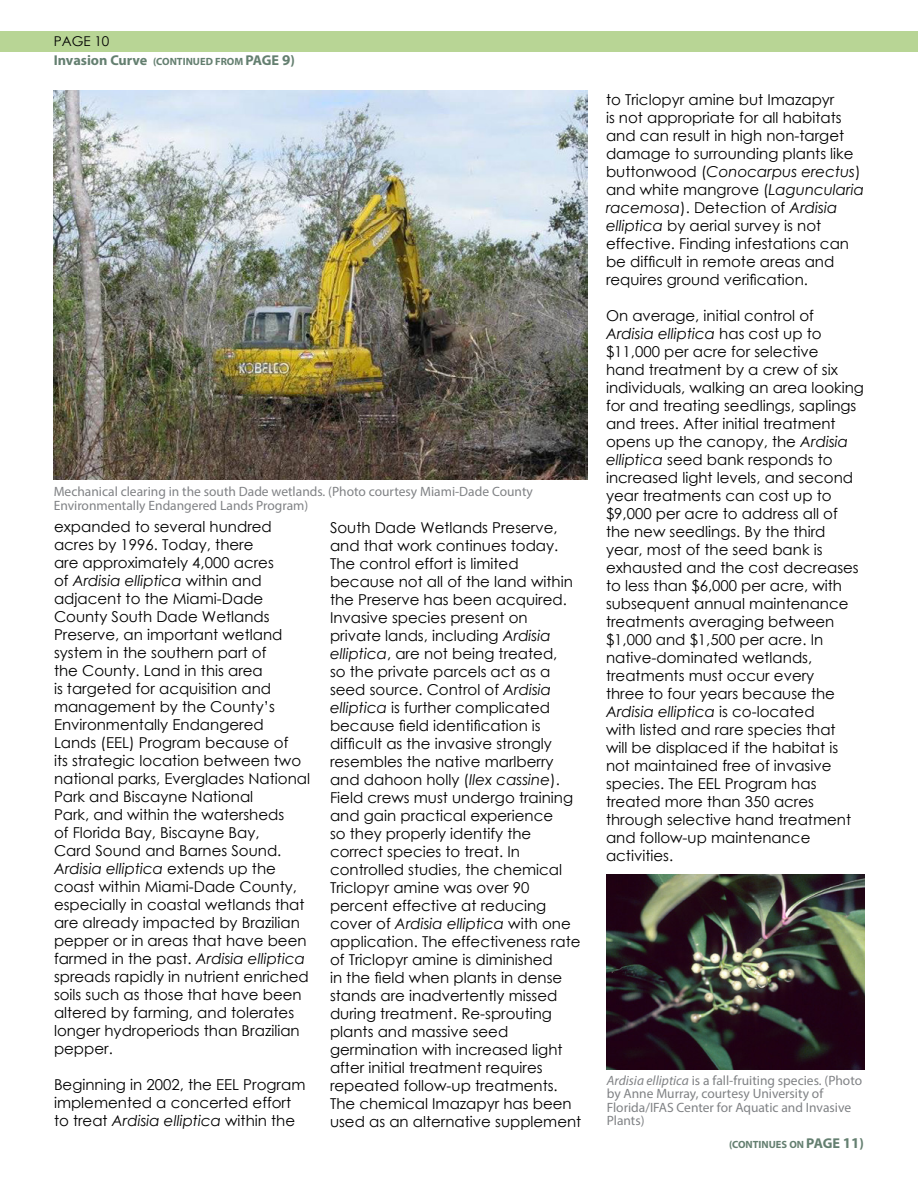
<style>
.page{position:relative;width:918px;height:1188px;background:#fff}
.page>*{position:absolute;margin:0;border:0;box-sizing:border-box;transform-origin:0 0}
.Plain_Text{font:15px/18px "Century Gothic";color:#000}
.t1{font:700 14.25px "Myriad Pro";color:#647f70}
.t2{font:13.5px/13.5px "Myriad Pro";color:#808285}
.t3{font:13.5px "Century Gothic";color:#000}
.t4{font:700 10.5px "Myriad Pro";color:#647f70}
.s1{font-size:10.5px}
.s2{font-size:15px}
.s3{font-style:italic}
.s4{font-size:14.25px}
</style>
<div class="page">
<div style="left:0;top:31px;width:918px;height:21px;background:#b8d595"></div>
<img style="left:54px;top:90px;width:533px;height:390px">
<img style="left:606px;top:875px;width:258px;height:194px">
<p class="t3" style="left:54px;top:32px;width:57px">PAGE 10</p>
<p class="t1" style="left:54px;top:51px;width:243px">Invasion Curve <span class="s1">(CONTINUED FROM</span> PAGE <span class="s2">9</span>)</p>
<p class="t2" style="left:54px;top:485px;width:481px">Mechanical clearing in the south Dade wetlands. (Photo courtesy Miami-Dade County<br>Environmentally Endangered Lands Program)</p>
<p class="Plain_Text" style="left:54px;top:517px;width:258px">expanded to several hundred acres by 1996. Today, there<br>are approximately 4,000 acres<br>of <span class="s3">Ardisia elliptica</span> within and adjacent to the Miami-Dade<br>County South Dade Wetlands<br>Preserve, an important wetland system in the southern part of<br>the County. Land in this area<br>is targeted for acquisition and management by the County’s<br>Environmentally Endangered<br>Lands (EEL) Program because of<br>its strategic location between two national parks, Everglades National<br>Park and Biscayne National<br>Park, and within the watersheds<br>of Florida Bay, Biscayne Bay,<br>Card Sound and Barnes Sound.<br><span class="s3">Ardisia elliptica</span> extends up the coast within Miami-Dade County, especially in coastal wetlands that are already impacted by Brazilian pepper or in areas that have been farmed in the past. <span class="s3">Ardisia elliptica </span>spreads rapidly in nutrient enriched soils such as those that have been altered by farming, and tolerates longer hydroperiods than Brazilian pepper.</p>
<p class="Plain_Text" style="left:54px;top:1075px;width:253px">Beginning in 2002, the EEL Program implemented a concerted effort to treat <span class="s3">Ardisia elliptica</span> within the</p>
<p class="Plain_Text" style="left:330px;top:518px;width:253px">South Dade Wetlands Preserve, and that work continues today.<br>The control effort is limited because not all of the land within the Preserve has been acquired.<br>Invasive species present on private lands, including <span class="s3">Ardisia elliptica</span>, are not being treated,<br>so the private parcels act as a seed source. Control of <span class="s3">Ardisia elliptica</span> is further complicated because field identification is difficult as the invasive strongly resembles the native marlberry and dahoon holly (<span class="s3">Ilex cassine</span>).<br>Field crews must undergo training and gain practical experience<br>so they properly identify the correct species to treat. In controlled studies, the chemical<br>Triclopyr amine was over 90 percent effective at reducing cover of <span class="s3">Ardisia elliptica</span> with one application. The effectiveness rate of Triclopyr amine is diminished<br>in the field when plants in dense stands are inadvertently missed during treatment. Re-sprouting plants and massive seed germination with increased light after initial treatment requires repeated follow-up treatments.<br>The chemical Imazapyr has been used as an alternative supplement</p>
<p class="Plain_Text" style="left:606px;top:91px;width:260px">to Triclopyr amine but Imazapyr<br>is not appropriate for all habitats and can result in high non-target damage to surrounding plants like buttonwood (<span class="s3">Conocarpus erectus</span>) and white mangrove (<span class="s3">Laguncularia racemosa</span>). Detection of <span class="s3">Ardisia elliptica</span> by aerial survey is not effective. Finding infestations can be difficult in remote areas and requires ground verification.</p>
<p class="Plain_Text" style="left:606px;top:307px;width:260px">On average, initial control of<br><span class="s3">Ardisia elliptica</span> has cost up to $11,000 per acre for selective<br>hand treatment by a crew of six individuals, walking an area looking for and treating seedlings, saplings and trees. After initial treatment opens up the canopy, the <span class="s3">Ardisia elliptica</span> seed bank responds to increased light levels, and second year treatments can cost up to $9,000 per acre to address all of the new seedlings. By the third year, most of the seed bank is exhausted and the cost decreases to less than $6,000 per acre, with subsequent annual maintenance treatments averaging between $1,000 and $1,500 per acre. In native-dominated wetlands, treatments must occur every<br>three to four years because the<br><span class="s3">Ardisia elliptica</span> is co-located<br>with listed and rare species that<br>will be displaced if the habitat is not maintained free of invasive species. The EEL Program has treated more than 350 acres through selective hand treatment and follow-up maintenance activities.</p>
<p class="t2" style="left:607px;top:1073px;width:257px"><span class="s3">Ardisia elliptica</span> is a fall-fruiting species. (Photo by Anne Murray, courtesy University of Florida/IFAS Center for Aquatic and Invasive Plants)</p>
<p class="t4" style="left:729px;top:1138px;width:136px">(CONTINUES ON <span class="s4">PAGE</span> <span class="s2">11</span><span class="s4">)</span></p>
</div>
